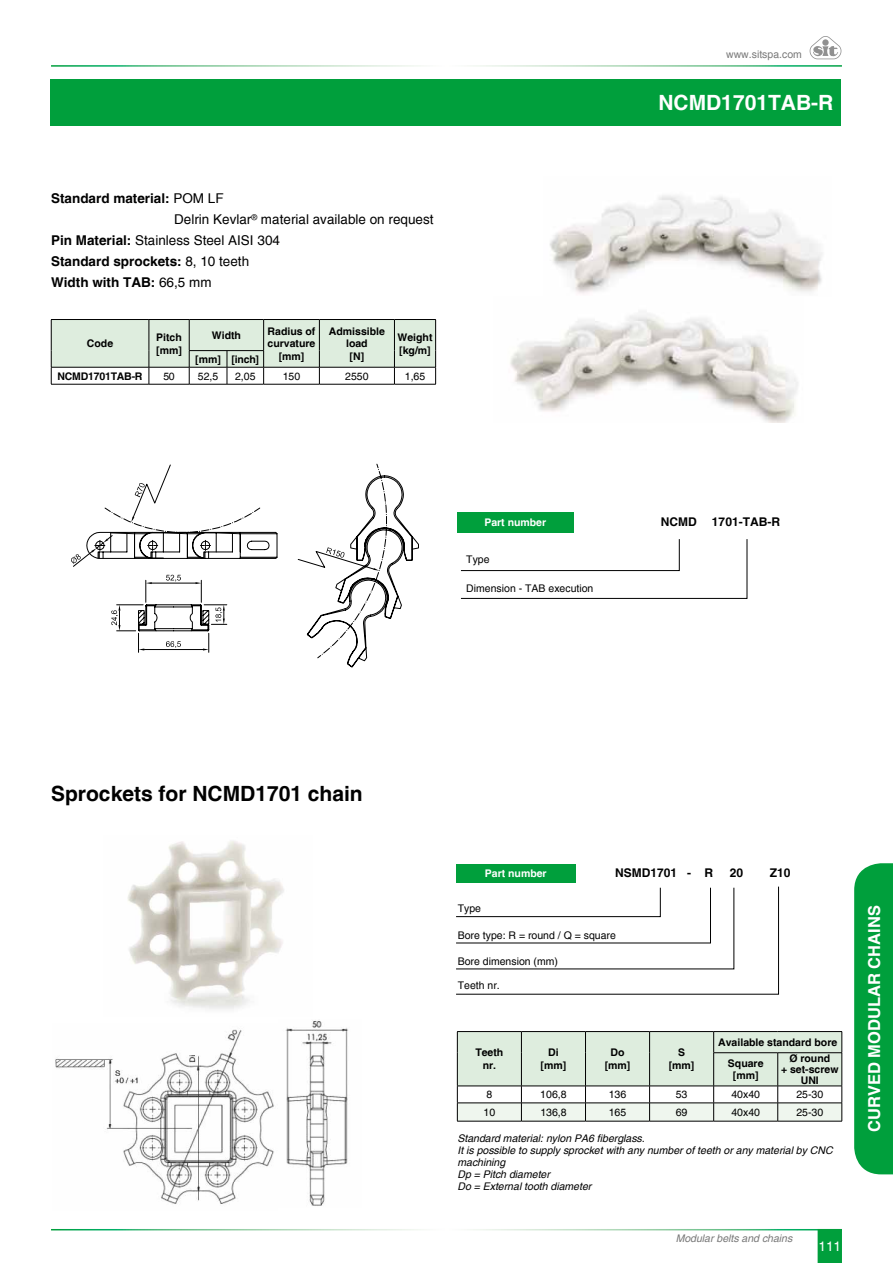
<style>
.page{position:relative;width:893px;height:1263px;background:#fff}
.page>*{position:absolute;margin:0;border:0;box-sizing:border-box;transform-origin:0 0}
.t1{font:700 21px "Helvetica";color:#000}
.t2{font:700 21px "Helvetica";color:#fff}
.t3{font:700 16.5px "Helvetica";color:#fff}
.t4{font:13.5px "Helvetica";color:#000}
.t5{font:700 13.5px "Helvetica";color:#000}
.t6{font:13.5px "Helvetica";color:#fff}
.t7{font:700 12px "Helvetica";color:#000}
.t8{font:700 10.5px/12.6px "Helvetica";color:#000;text-align:center}
.t9{font:italic 10.5px/12px "Helvetica";color:#000}
.t10{font:10.5px "Helvetica";color:#000}
.t11{font:italic 10.5px "Helvetica";color:#787878}
.t12{font:700 10.5px "Helvetica";color:#fff}
.t13{font:10.5px "Helvetica";color:#787878}
.t14{font:700 10.5px "Helvetica";letter-spacing:-.02em;color:#000}
.s1{font-weight:400}
.s2{font-weight:700}
</style>
<div class="page">
<svg style="left:810px;top:36px;width:31px;height:23px"></svg>
<svg style="left:818px;top:1229px;width:24px;height:34px"></svg>
<svg style="left:854px;top:863px;width:39px;height:311px;background:#0aa244"></svg>
<div style="left:50px;top:79px;width:791px;height:47px;background:#009f3c"></div>
<img style="left:550px;top:195px;width:273px;height:99px">
<img style="left:510px;top:313px;width:288px;height:109px">
<svg style="left:51px;top:319px;width:385px;height:65px"></svg>
<hr style="left:51px;top:384px;width:98px;height:1px;background:#000">
<hr style="left:149px;top:384px;width:40px;height:1px;background:#000">
<hr style="left:189px;top:384px;width:38px;height:1px;background:#000">
<hr style="left:227px;top:384px;width:37px;height:1px;background:#000">
<hr style="left:264px;top:384px;width:55px;height:1px;background:#000">
<hr style="left:319px;top:384px;width:75px;height:1px;background:#000">
<hr style="left:394px;top:384px;width:42px;height:1px;background:#000">
<div style="left:457px;top:512px;width:116px;height:20px;background:#009f3c"></div>
<svg style="left:461px;top:539px;width:286px;height:60px"></svg>
<img style="left:127px;top:841px;width:157px;height:168px">
<svg style="left:71px;top:533px;width:23px;height:34px"></svg>
<svg style="left:94px;top:464px;width:325px;height:203px"></svg>
<svg style="left:373px;top:568px;width:6px;height:3px"></svg>
<svg style="left:326px;top:547px;width:18px;height:11px"></svg>
<div style="left:456px;top:864px;width:120px;height:18px;background:#009f3c"></div>
<svg style="left:456px;top:886px;width:323px;height:108px"></svg>
<img style="left:55px;top:1029px;width:219px;height:175px">
<img style="left:285px;top:1020px;width:63px;height:186px">
<hr style="left:457px;top:1121px;width:64px;height:1px;background:#000">
<hr style="left:521px;top:1121px;width:64px;height:1px;background:#000">
<hr style="left:585px;top:1121px;width:65px;height:1px;background:#000">
<hr style="left:650px;top:1121px;width:64px;height:1px;background:#000">
<hr style="left:714px;top:1121px;width:64px;height:1px;background:#000">
<hr style="left:778px;top:1121px;width:64px;height:1px;background:#000">
<svg style="left:457px;top:1031px;width:386px;height:90px"></svg>
<hr style="left:713px;top:1052px;width:65px;height:1px;background:#000">
<hr style="left:713px;top:1053px;width:1px;height:33px;background:#000">
<hr style="left:778px;top:1052px;width:64px;height:1px;background:#000">
<hr style="left:842px;top:1053px;width:1px;height:33px;background:#000">
<hr style="left:714px;top:1086px;width:64px;height:1px;background:#000">
<hr style="left:778px;top:1086px;width:64px;height:1px;background:#000">
<p class="t5" style="left:51px;top:190px;width:174px">Standard material: <span class="s1">POM LF</span></p>
<p class="t4" style="left:174px;top:212px;width:261px">Delrin Kevlar<sup>®</sup> material available on request</p>
<p class="t4" style="left:51px;top:233px;width:230px"><span class="s2">Pin Material:</span> Stainless Steel AISI 304</p>
<p class="t5" style="left:51px;top:253px;width:200px">Standard sprockets: <span class="s1">8, 10 teeth</span></p>
<p class="t5" style="left:51px;top:274px;width:162px">Width with TAB: <span class="s1">66,5 mm</span></p>
<p class="t8" style="left:87px;top:337px;width:28px">Code</p>
<p class="t8" style="left:156px;top:331px;width:27px;text-align:left">Pitch [mm]</p>
<p class="t8" style="left:212px;top:329px;width:31px">Width</p>
<p class="t8" style="left:268px;top:324px;width:49px">Radius of curvature [mm]</p>
<p class="t8" style="left:329px;top:324px;width:58px">Admissible load<br>[N]</p>
<p class="t8" style="left:398px;top:331px;width:36px;text-align:left">Weight [kg/m]</p>
<p class="t8" style="left:195px;top:353px;width:65px">[mm] [inch]</p>
<p class="t14" style="left:58px;top:369px;width:86px">NCMD1701TAB-R</p>
<p class="t10" style="left:163px;top:370px;width:13px">50</p>
<p class="t10" style="left:198px;top:370px;width:22px">52,5</p>
<p class="t10" style="left:235px;top:370px;width:22px">2,05</p>
<p class="t10" style="left:283px;top:370px;width:19px">150</p>
<p class="t10" style="left:345px;top:370px;width:25px">2550</p>
<p class="t10" style="left:405px;top:370px;width:22px">1,65</p>
<p class="t13" style="left:726px;top:48px;width:77px">www.sitspa.com</p>
<h1 class="t2" style="left:658px;top:90px;width:176px">NCMD1701TAB-R</h1>
<p class="t12" style="left:484px;top:516px;width:63px">Part number</p>
<p class="t7" style="left:661px;top:514px;width:37px">NCMD</p>
<p class="t10" style="left:466px;top:554px;width:25px">Type</p>
<p class="t10" style="left:466px;top:582px;width:129px">Dimension - TAB execution</p>
<p class="t7" style="left:712px;top:514px;width:70px">1701-TAB-R</p>
<h1 class="t1" style="left:51px;top:781px;width:313px">Sprockets for NCMD1701 chain</h1>
<p class="t12" style="left:485px;top:867px;width:63px">Part number</p>
<p class="t10" style="left:458px;top:902px;width:25px">Type</p>
<p class="t7" style="left:615px;top:866px;width:100px">NSMD1701 - R</p>
<p class="t7" style="left:730px;top:866px;width:15px">20</p>
<p class="t7" style="left:770px;top:866px;width:22px">Z10</p>
<p class="t10" style="left:458px;top:929px;width:160px">Bore type: R = round / Q = square</p>
<p class="t10" style="left:458px;top:955px;width:102px">Bore dimension (mm)</p>
<p class="t10" style="left:458px;top:980px;width:44px">Teeth nr.</p>
<p class="t8" style="left:475px;top:1046px;width:30px">Teeth nr.</p>
<p class="t8" style="left:541px;top:1046px;width:27px">Di [mm]</p>
<p class="t8" style="left:605px;top:1046px;width:27px">Do [mm]</p>
<p class="t8" style="left:669px;top:1046px;width:27px">S [mm]</p>
<p class="t8" style="left:728px;top:1032px;width:111px;line-height:20.9px;text-align:left;text-indent:-10px">Available standard bore<br>Square</p>
<p class="t8" style="left:733px;top:1069px;width:27px">[mm]</p>
<p class="t8" style="left:781px;top:1052px;width:59px;line-height:11.2px">Ø round<br>+ set-screw<br>UNI</p>
<p class="t10" style="left:486px;top:1088px;width:7px">8</p>
<p class="t10" style="left:540px;top:1088px;width:28px">106,8</p>
<p class="t10" style="left:609px;top:1088px;width:19px">136</p>
<p class="t10" style="left:676px;top:1088px;width:13px">53</p>
<p class="t10" style="left:731px;top:1088px;width:30px">40x40</p>
<p class="t10" style="left:796px;top:1088px;width:28px">25-30</p>
<p class="t10" style="left:484px;top:1106px;width:13px">10</p>
<p class="t10" style="left:540px;top:1106px;width:28px">136,8</p>
<p class="t10" style="left:609px;top:1106px;width:19px">165</p>
<p class="t10" style="left:676px;top:1106px;width:13px">69</p>
<p class="t10" style="left:731px;top:1106px;width:30px">40x40</p>
<p class="t10" style="left:796px;top:1106px;width:28px">25-30</p>
<p class="t9" style="left:457px;top:1132px;width:377px">Standard material: nylon PA6 fiberglass.<br>It is possible to supply sprocket with any number of teeth or any material by CNC machining<br>Dp = Pitch diameter<br>Do = External tooth diameter</p>
<p class="t11" style="left:676px;top:1232px;width:118px">Modular belts and chains</p>
<p class="t6" style="left:818px;top:1238px;width:24px">111</p>
<h2 class="t3" style="left:864px;top:1132px;width:228px;rotate:-90deg">CURVED MODULAR CHAINS</h2>
</div>
